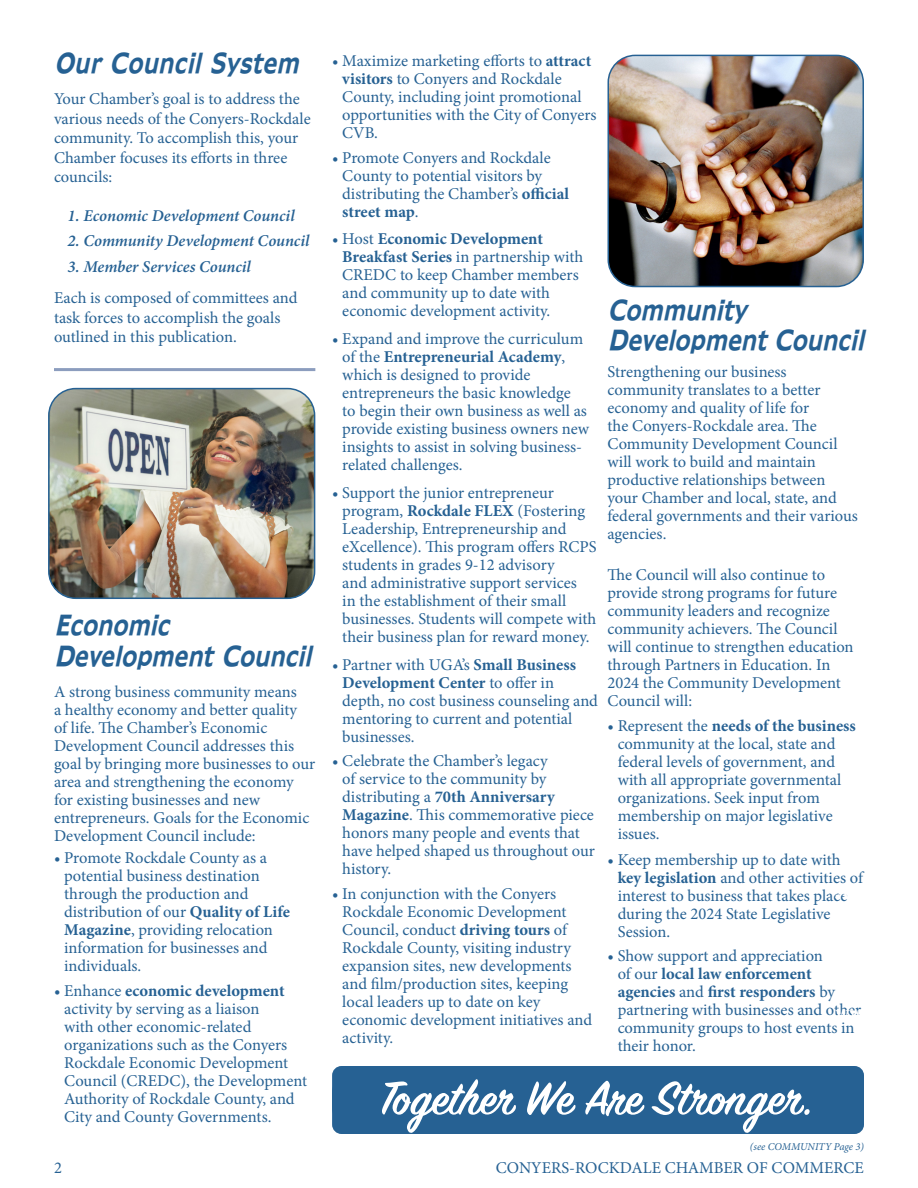
<style>
.page{position:relative;width:918px;height:1188px;background:#fff}
.page>*{position:absolute;margin:0;border:0;box-sizing:border-box;transform-origin:0 0}
.t1{font:600 52.5px "Sign Painter House Script";color:#fff}
.t2{font:italic 700 condensed 25.5px/30.6px "Adams";letter-spacing:-.01em;color:#266193}
.t3{font:16.5px/18px "Minion Pro";color:#266193}
.t4{font:italic 600 16.5px "Minion Pro";letter-spacing:-.005em;color:#266193}
.t5{font:italic 10.5px "Minion Pro";color:#266193}
.s1{font-weight:700}
</style>
<div class="page">
<hr style="left:54px;top:368px;width:261px;height:3px;background:#8c9dbe">
<img style="left:608px;top:55px;width:255px;height:231px">
<div style="left:608px;top:55px;width:256px;height:232px;border:2px solid #266193;border-radius:27px"></div>
<img style="left:50px;top:389px;width:265px;height:209px">
<div style="left:48px;top:388px;width:267px;height:211px;border:2px solid #266193;border-radius:27px"></div>
<div style="left:332px;top:1066px;width:89px;height:68px;background:#266193;border-radius:9px"></div>
<div style="left:775px;top:1066px;width:89px;height:68px;background:#266193;border-radius:9px"></div>
<div style="left:332px;top:1066px;width:532px;height:68px;background:#266193;border-radius:27px"></div>
<p class="t2" style="left:54px;top:48px;width:246px">Our Council System</p>
<p class="t3" style="left:54px;top:89px;width:258px;line-height:19.5px">Your Chamber’s goal is to address the various needs of the Conyers-Rockdale community. To accomplish this, your<br>Chamber focuses its efforts in three councils:</p>
<p class="t4" style="left:68px;top:204px;width:229px">1. Economic Development Council</p>
<p class="t4" style="left:68px;top:230px;width:243px">2. Community Development Council</p>
<p class="t4" style="left:68px;top:255px;width:185px">3. Member Services Council</p>
<p class="t3" style="left:54px;top:288px;width:245px;line-height:19.5px">Each is composed of committees and task forces to accomplish the goals outlined in this publication.</p>
<p class="t2" style="left:54px;top:610px;width:259px">Economic<br>Development Council</p>
<p class="t3" style="left:54px;top:683px;width:263px">A strong business community means<br>a healthy economy and better quality<br>of life. The Chamber’s Economic Development Council addresses this goal by bringing more businesses to our area and strengthening the economy for existing businesses and new entrepreneurs. Goals for the Economic Development Council include:</p>
<p class="t3" style="left:64px;top:849px;width:227px;text-indent:-10px">• Promote Rockdale County as a potential business destination through the production and distribution of our <span class="s1">Quality of Life<br>Magazine</span>, providing relocation information for businesses and individuals.</p>
<p class="t3" style="left:64px;top:982px;width:245px;text-indent:-10px">• Enhance <span class="s1">economic development </span>activity by serving as a liaison<br>with other economic-related organizations such as the Conyers<br>Rockdale Economic Development<br>Council (CREDC), the Development<br>Authority of Rockdale County, and<br>City and County Governments.</p>
<p class="t3" style="left:342px;top:52px;width:256px;text-indent:-10px">• Maximize marketing efforts to <span class="s1">attract visitors</span> to Conyers and Rockdale<br>County, including joint promotional opportunities with the City of Conyers<br>CVB.</p>
<p class="t3" style="left:342px;top:149px;width:228px;text-indent:-10px">• Promote Conyers and Rockdale<br>County to potential visitors by distributing the Chamber’s <span class="s1">official street map</span>.</p>
<p class="t3" style="left:342px;top:230px;width:243px;text-indent:-10px">• Host <span class="s1">Economic Development<br>Breakfast Series</span> in partnership with<br>CREDC to keep Chamber members and community up to date with economic development activity.</p>
<p class="t3" style="left:342px;top:330px;width:248px;text-indent:-10px">• Expand and improve the curriculum of the <span class="s1">Entrepreneurial Academy</span>, which is designed to provide entrepreneurs the basic knowledge<br>to begin their own business as well as provide existing business owners new insights to assist in solving business&shy;related challenges.</p>
<p class="t3" style="left:342px;top:484px;width:256px;text-indent:-10px">• Support the junior entrepreneur program, <span class="s1">Rockdale FLEX</span> (Fostering Leadership, Entrepreneurship and eXcellence). This program offers RCPS students in grades 9-12 advisory<br>and administrative support services<br>in the establishment of their small businesses. Students will compete with their business plan for reward money.</p>
<p class="t3" style="left:342px;top:656px;width:257px;text-indent:-10px">• Partner with UGA’s <span class="s1">Small Business<br>Development Center</span> to offer in depth, no cost business counseling and mentoring to current and potential businesses.</p>
<p class="t3" style="left:342px;top:752px;width:254px;text-indent:-10px">• Celebrate the Chamber’s legacy<br>of service to the community by distributing a <span class="s1">70th Anniversary<br>Magazine</span>. This commemorative piece honors many people and events that have helped shaped us throughout our history.</p>
<p class="t3" style="left:342px;top:885px;width:251px;text-indent:-10px">• In conjunction with the Conyers<br>Rockdale Economic Development<br>Council, conduct <span class="s1">driving tours</span> of<br>Rockdale County, visiting industry expansion sites, new developments and film/production sites, keeping local leaders up to date on key economic development initiatives and activity.</p>
<p class="t2" style="left:608px;top:294px;width:258px">Community<br>Development Council</p>
<p class="t3" style="left:608px;top:363px;width:252px">Strengthening our business community translates to a better economy and quality of life for<br>the Conyers-Rockdale area. The<br>Community Development Council will work to build and maintain productive relationships between your Chamber and local, state, and federal governments and their various agencies.</p>
<p class="t3" style="left:608px;top:566px;width:248px">The Council will also continue to provide strong programs for future community leaders and recognize community achievers. The Council will continue to strengthen education through Partners in Education. In<br>2024 the Community Development<br>Council will:</p>
<p class="t3" style="left:618px;top:717px;width:240px;text-indent:-10px">• Represent the <span class="s1">needs of the business </span>community at the local, state and federal levels of government, and with all appropriate governmental organizations. Seek input from membership on major legislative issues.</p>
<p class="t3" style="left:618px;top:851px;width:247px;text-indent:-10px">• Keep membership up to date with <span class="s1">key legislation</span> and other activities of interest to business that takes place during the 2024 State Legislative<br>Session.</p>
<p class="t3" style="left:618px;top:947px;width:245px;text-indent:-10px">• Show support and appreciation<br>of our <span class="s1">local law enforcement agencies</span> and <span class="s1">first responders</span> by partnering with businesses and other community groups to host events in their honor.</p>
<p class="t1" style="left:380px;top:1067px;width:435px">Together We Are Stronger.</p>
<p class="t5" style="left:750px;top:1139px;width:116px">(see COMMUNITY Page 3)</p>
<p class="t3" style="left:54px;top:1159px;width:9px">2</p>
<p class="t3" style="left:496px;top:1159px;width:370px">CONYERS-ROCKDALE CHAMBER OF COMMERCE</p>
</div>
